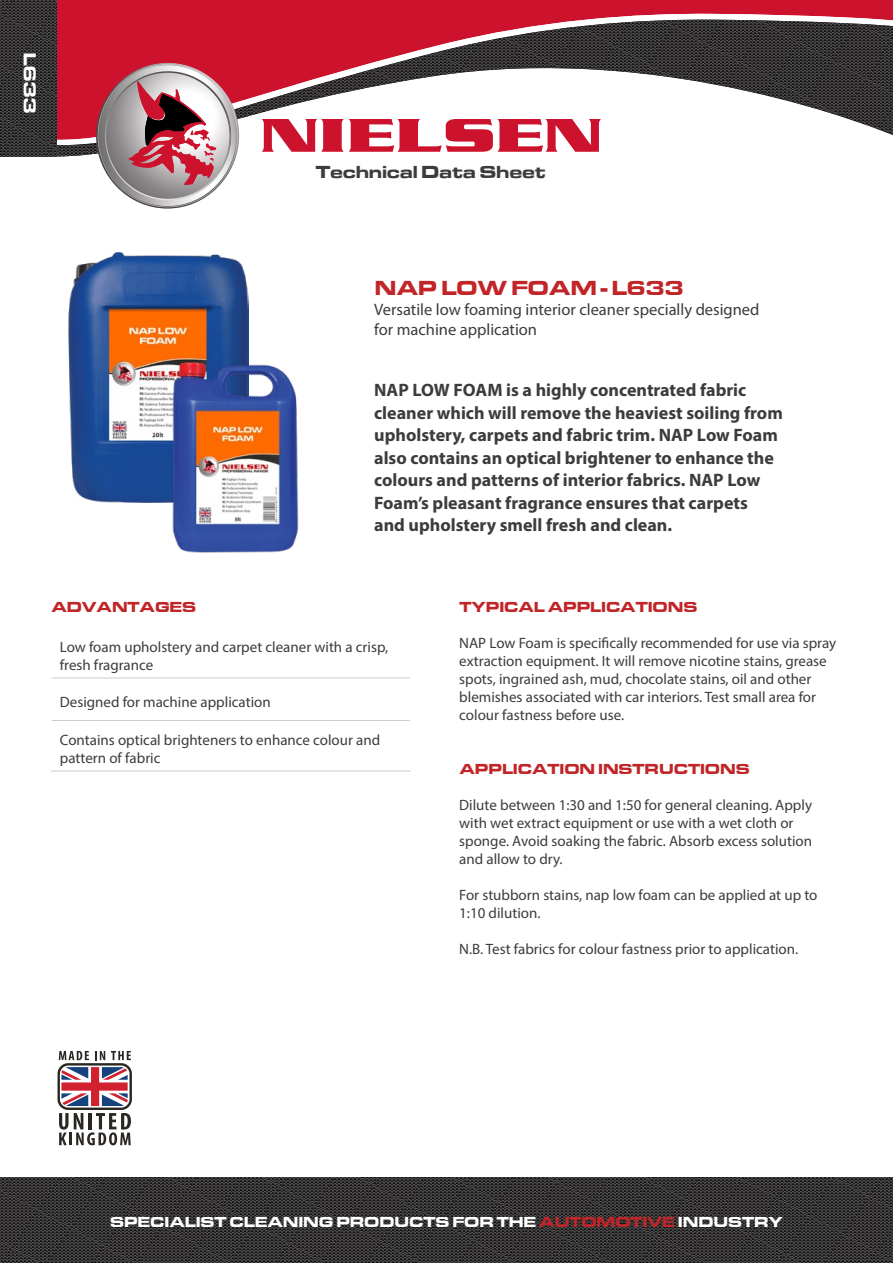
<style>
.page{position:relative;width:893px;height:1263px;background:#fff}
.page>*{position:absolute;margin:0;border:0;box-sizing:border-box;transform-origin:0 0}
.t1{font:900 21px "Eurostile Extended";letter-spacing:-.05em;color:#c12528}
.t2{font:700 18px/22.5px "Myriad Pro";color:#3c3c3b}
.t3{font:900 18px "Eurostile Extended";letter-spacing:-.05em;color:#3c3c3b}
.t4{font:900 18px "Eurostile Extended";color:#fff}
.t5{font:16.5px/19.8px "Myriad Pro";color:#3c3c3b}
.t6{font:15px/18px "Myriad Pro";color:#3c3c3b}
.t7{font:900 15px "Eurostile Extended";letter-spacing:-.05em;color:#c12528}
.t8{font:900 15px "Eurostile Extended";letter-spacing:-.05em;color:#fff}
.s1{color:#c12528}
</style>
<div class="page">
<div style="left:57px;top:0;width:836px;height:13px;background:#cd122d"></div>
<svg style="left:57px;top:13px;width:836px;height:6px;fill:#cd122d"></svg>
<svg style="left:1px;top:19px;width:892px;height:138px"></svg>
<svg style="left:93px;top:63px;width:146px;height:146px"></svg>
<svg style="left:262px;top:119px;width:339px;height:33px"></svg>
<svg style="left:0;top:1178px;width:893px;height:85px;background:#343232"></svg>
<svg style="left:51px;top:677px;width:359px;height:94px"></svg>
<hr style="left:52px;top:678px;width:358px;height:1px;background:#ccc">
<hr style="left:52px;top:720px;width:358px;height:1px;background:#ccc">
<hr style="left:51px;top:771px;width:360px;height:1px;background:#ccc">
<svg style="left:58px;top:1051px;width:74px;height:94px"></svg>
<svg style="left:0;top:0;width:57px;height:156px;background:#343232"></svg>
<img style="left:68px;top:252px;width:180px;height:251px">
<img style="left:169px;top:358px;width:130px;height:195px">
<p class="t4" style="left:40px;top:52px;width:64px;rotate:90deg">L633</p>
<p class="t3" style="left:315px;top:162px;width:232px">Technical Data Sheet</p>
<h1 class="t1" style="left:374px;top:276px;width:311px">NAP LOW FOAM - L633</h1>
<p class="t5" style="left:374px;top:299px;width:387px">Versatile low foaming interior cleaner specially designed for machine application</p>
<p class="t2" style="left:374px;top:378px;width:410px">NAP LOW FOAM is a highly concentrated fabric cleaner which will remove the heaviest soiling from upholstery, carpets and fabric trim. NAP Low Foam also contains an optical brightener to enhance the colours and patterns of interior fabrics. NAP Low Foam’s pleasant fragrance ensures that carpets and upholstery smell fresh and clean.</p>
<p class="t7" style="left:51px;top:598px;width:147px">ADVANTAGES</p>
<p class="t6" style="left:60px;top:637px;width:330px">Low foam upholstery and carpet cleaner with a crisp, fresh fragrance</p>
<p class="t6" style="left:60px;top:693px;width:212px">Designed for machine application</p>
<p class="t6" style="left:60px;top:730px;width:322px">Contains optical brighteners to enhance colour and pattern of fabric</p>
<p class="t7" style="left:459px;top:598px;width:240px">TYPICAL APPLICATIONS</p>
<p class="t6" style="left:459px;top:634px;width:379px">NAP Low Foam is specifically recommended for use via spray extraction equipment. It will remove nicotine stains, grease spots, ingrained ash, mud, chocolate stains, oil and other blemishes associated with car interiors. Test small area for colour fastness before use.</p>
<p class="t7" style="left:459px;top:760px;width:292px">APPLICATION INSTRUCTIONS</p>
<p class="t6" style="left:459px;top:796px;width:354px">Dilute between 1:30 and 1:50 for general cleaning. Apply with wet extract equipment or use with a wet cloth or sponge. Avoid soaking the fabric. Absorb excess solution and allow to dry.</p>
<p class="t6" style="left:459px;top:886px;width:360px">For stubborn stains, nap low foam can be applied at up to<br>1:10 dilution.</p>
<p class="t6" style="left:459px;top:940px;width:340px">N.B. Test fabrics for colour fastness prior to application.</p>
<p class="t8" style="left:110px;top:1214px;width:675px">SPECIALIST CLEANING PRODUCTS FOR THE <span class="s1">AUTOMOTIVE</span> INDUSTRY</p>
</div>
